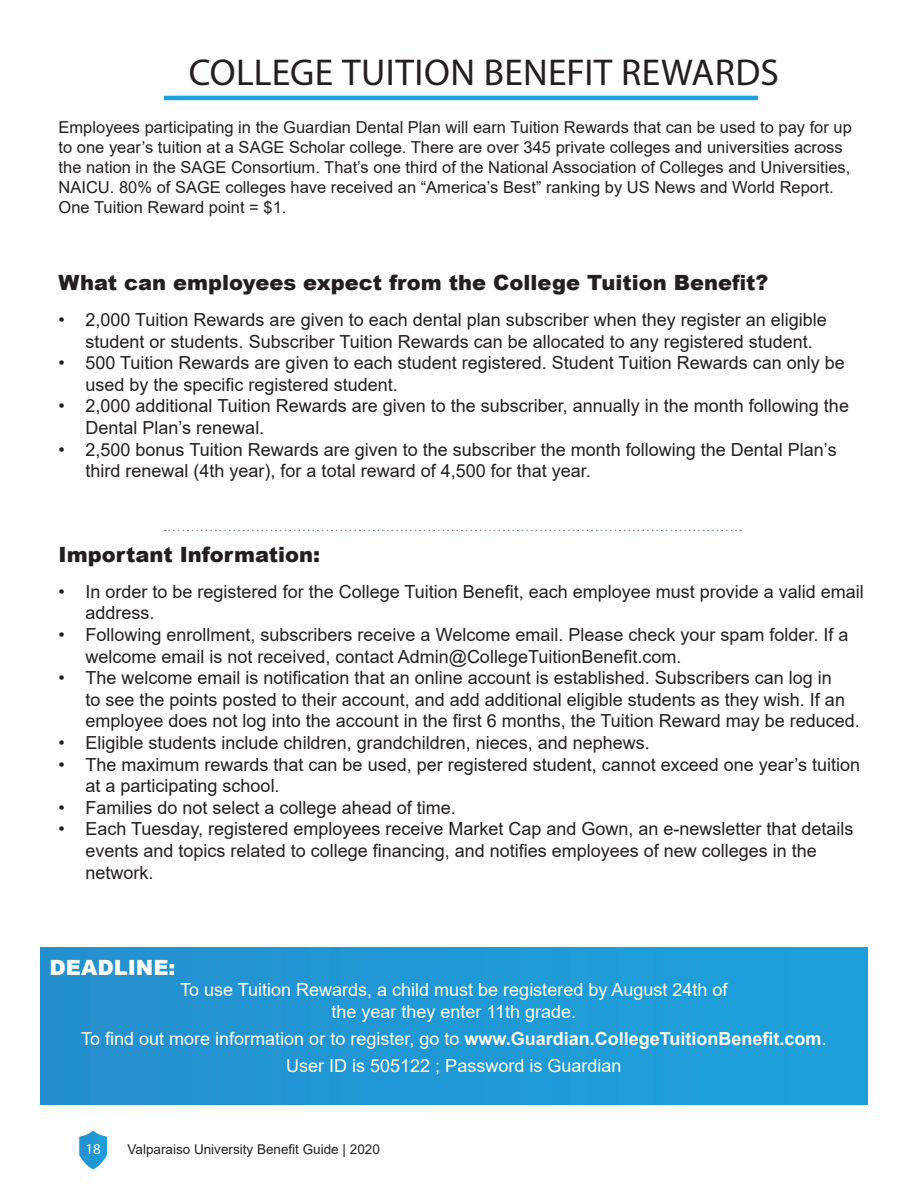
<style>
.page{position:relative;width:918px;height:1188px;background:#fff}
.page>*{position:absolute;margin:0;border:0;box-sizing:border-box;transform-origin:0 0}
.Paragraph_Style_1{font:37.5px "Myriad Pro";letter-spacing:.01em;color:#231f20}
.t1{font:900 21px "Arial";color:#231f20}
.t2{font:900 21px "Arial";color:#fff}
.t3{font:18px/21.6px "Arial";color:#231f20}
.t4{font:18px "Arial";color:#fff}
.t5{font:16.5px/19.8px "Arial";color:#231f20}
.t6{font:15px "Myriad Pro";color:#fff}
.t7{font:13.5px "Arial";color:#231f20}
.s1{font-weight:700}
</style>
<div class="page">
<svg style="left:79px;top:1130px;width:28px;height:40px"></svg>
<hr style="left:164px;top:96px;width:594px;height:4px;background:#1ca1db">
<div style="left:40px;top:947px;width:827px;height:158px;background:#2099d6"></div>
<svg style="left:165px;top:530px;width:576px;height:1px"></svg>
<p class="Paragraph_Style_1" style="left:189px;top:49px;width:591px">COLLEGE TUITION BENEFIT REWARDS</p>
<p class="t5" style="left:59px;top:118px;width:795px">Employees participating in the Guardian Dental Plan will earn Tuition Rewards that can be used to pay for up to one year’s tuition at a SAGE Scholar college. There are over 345 private colleges and universities across the nation in the SAGE Consortium. That’s one third of the National Association of Colleges and Universities, NAICU. 80% of SAGE colleges have received an “America’s Best” ranking by US News and World Report.<br>One Tuition Reward point = $1.</p>
<p class="t1" style="left:59px;top:267px;width:711px">What can employees expect from the College Tuition Benefit?</p>
<p class="t3" style="left:86px;top:309px;width:743px;text-indent:-27px">• 2,000 Tuition Rewards are given to each dental plan subscriber when they register an eligible student or students. Subscriber Tuition Rewards can be allocated to any registered student.</p>
<p class="t3" style="left:86px;top:352px;width:761px;text-indent:-27px">• 500 Tuition Rewards are given to each student registered. Student Tuition Rewards can only be used by the specific registered student.</p>
<p class="t3" style="left:86px;top:395px;width:765px;text-indent:-27px">• 2,000 additional Tuition Rewards are given to the subscriber, annually in the month following the<br>Dental Plan’s renewal.</p>
<p class="t3" style="left:86px;top:438px;width:753px;text-indent:-27px">• 2,500 bonus Tuition Rewards are given to the subscriber the month following the Dental Plan’s third renewal (4th year), for a total reward of 4,500 for that year.</p>
<p class="t1" style="left:59px;top:539px;width:263px">Important Information:</p>
<p class="t3" style="left:86px;top:581px;width:780px;text-indent:-27px">• In order to be registered for the College Tuition Benefit, each employee must provide a valid email address.</p>
<p class="t3" style="left:86px;top:624px;width:765px;text-indent:-27px">• Following enrollment, subscribers receive a Welcome email. Please check your spam folder. If a welcome email is not received, contact Admin@CollegeTuitionBenefit.com.</p>
<p class="t3" style="left:86px;top:667px;width:776px;text-indent:-27px">• The welcome email is notification that an online account is established. Subscribers can log in<br>to see the points posted to their account, and add additional eligible students as they wish. If an employee does not log into the account in the first 6 months, the Tuition Reward may be reduced.</p>
<p class="t3" style="left:59px;top:732px;width:593px">• Eligible students include children, grandchildren, nieces, and nephews.</p>
<p class="t3" style="left:86px;top:753px;width:776px;text-indent:-27px">• The maximum rewards that can be used, per registered student, cannot exceed one year’s tuition at a participating school.</p>
<p class="t3" style="left:59px;top:797px;width:399px">• Families do not select a college ahead of time.</p>
<p class="t3" style="left:86px;top:818px;width:770px;text-indent:-27px">• Each Tuesday, registered employees receive Market Cap and Gown, an e-newsletter that details events and topics related to college financing, and notifies employees of new colleges in the network.</p>
<p class="t2" style="left:50px;top:952px;width:128px">DEADLINE:</p>
<p class="t4" style="left:180px;top:978px;width:549px">To use Tuition Rewards, a child must be registered by August 24th of</p>
<p class="t4" style="left:331px;top:999px;width:246px">the year they enter 11th grade.</p>
<p class="t4" style="left:81px;top:1026px;width:747px">To find out more information or to register, go to <span class="s1">www.Guardian.CollegeTuitionBenefit.com</span>.</p>
<p class="t4" style="left:286px;top:1053px;width:337px">User ID is 505122 ; Password is Guardian</p>
<p class="t6" style="left:85px;top:1139px;width:17px">18</p>
<p class="t7" style="left:128px;top:1140px;width:254px">Valparaiso University Benefit Guide | 2020</p>
</div>
